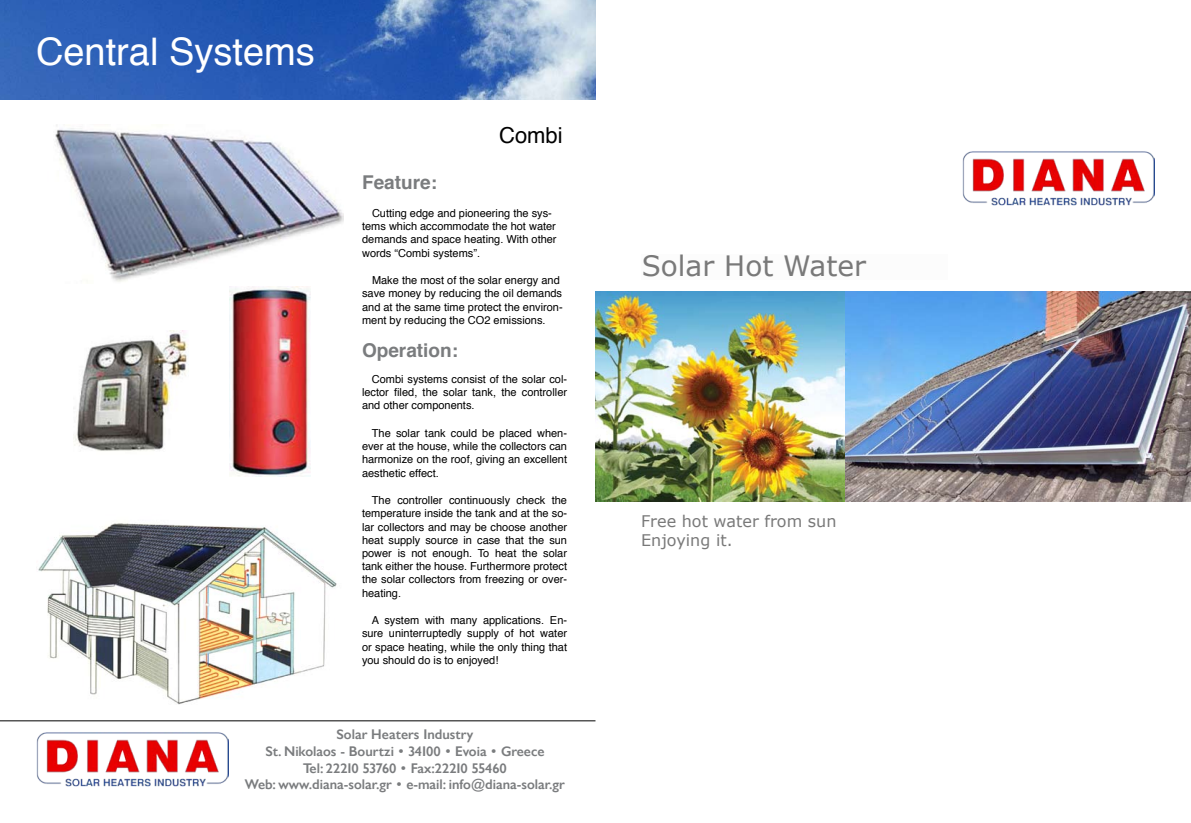
<style>
.page{position:relative;width:1191px;height:823px;background:#fff}
.page>*{position:absolute;margin:0;border:0;box-sizing:border-box;transform-origin:0 0}
.t1{font:38px "Helvetica";color:#fff}
.t2{font:28px "Verdana";color:#797979}
.t3{font:22px "Helvetica";color:#000}
.t4{font:700 19px "Helvetica";color:#7a7c7e}
.t5{font:16px/19.2px "Verdana";color:#797979}
.t6{font:600 14px/16.8px "Gill Sans Hel";color:#7a7c7e;text-align:center}
.t7{font:11px/13.2px "Helvetica";color:#000;text-align:justify}
</style>
<div class="page">
<img style="left:38px;top:523px;width:299px;height:182px">
<img style="left:963px;top:151px;width:192px;height:54px">
<img style="left:36px;top:732px;width:192px;height:54px">
<img style="left:0;top:0;width:595px;height:99px">
<hr style="left:0;top:720px;width:595px;height:1px;background:#000">
<img style="left:73px;top:330px;width:115px;height:121px">
<img style="left:229px;top:286px;width:81px;height:190px">
<img style="left:55px;top:125px;width:288px;height:157px">
<img style="left:595px;top:291px;width:251px;height:209px">
<img style="left:846px;top:291px;width:345px;height:210px">
<h1 class="t1" style="left:36px;top:19px;width:280px">Central Systems</h1>
<h3 class="t3" style="left:499px;top:116px;width:65px">Combi</h3>
<h3 class="t4" style="left:362px;top:165px;width:76px">Feature:</h3>
<p class="t7" style="left:362px;top:206px;width:196px;text-align:left;text-indent:10px">Cutting edge and pioneering the sys&shy;tems which accommodate the hot water demands and space heating. With other words “Combi systems”.</p>
<p class="t7" style="left:362px;top:273px;width:202px;text-align:left;text-indent:10px">Make the most of the solar energy and save money by reducing the oil demands and at the same time protect the environ&shy;ment by reducing the CO2 emissions.</p>
<h3 class="t4" style="left:362px;top:333px;width:98px">Operation:</h3>
<p class="t7" style="left:362px;top:372px;width:207px;text-indent:10px">Combi systems consist of the solar col&shy;lector filed, the solar tank, the controller and other components.</p>
<p class="t7" style="left:362px;top:426px;width:207px;text-indent:10px">The solar tank could be placed when&shy;ever at the house, while the collectors can harmonize on the roof, giving an excellent aesthetic effect.</p>
<p class="t7" style="left:362px;top:493px;width:207px;text-indent:10px">The controller continuously check the temperature inside the tank and at the so&shy;lar collectors and may be choose another heat supply source in case that the sun power is not enough. To heat the solar tank either the house. Furthermore protect the solar collectors from freezing or over&shy;heating.</p>
<p class="t7" style="left:362px;top:613px;width:207px;text-indent:10px">A system with many applications. En&shy;sure uninterruptedly supply of hot water or space heating, while the only thing that you should do is to enjoyed!</p>
<p class="t6" style="left:245px;top:725px;width:321px">Solar Heaters Industry<br>St. Nikolaos - Bourtzi • 34100 • Evoia • Greece<br>Tel: 22210 53760 • Fax:22210 55460<br>Web: www.diana-solar.gr • e-mail: info@diana-solar.gr</p>
<h2 class="t2" style="left:642px;top:248px;width:226px">Solar Hot Water</h2>
<h3 class="t5" style="left:641px;top:510px;width:197px">Free hot water from sun<br>Enjoying it.</h3>
</div>
